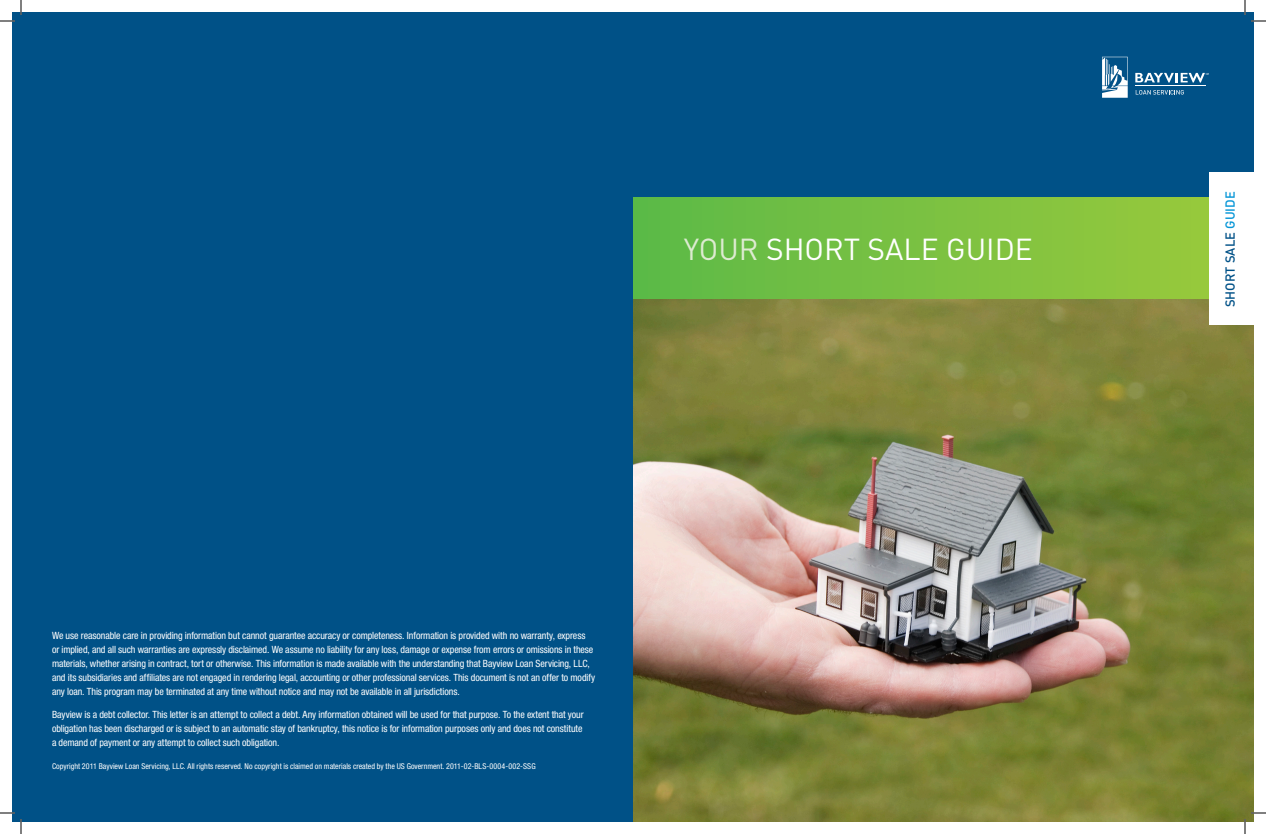
<style>
.page{position:relative;width:1266px;height:834px;background:#fff}
.page>*{position:absolute;margin:0;border:0;box-sizing:border-box;transform-origin:0 0}
.t1{font:30px "DIN";color:#fff}
.t2{font:500 13px "DIN";letter-spacing:-.005em;color:#005187}
.t3{font:condensed 10px/14px "Helvetica Neue LT Pro";letter-spacing:-.01em;color:#fff}
.t4{font:condensed 8px "Helvetica Neue LT Pro";color:#fff}
.s1{color:#ddebd1}
.s2{color:#0696d7}
</style>
<div class="page">
<div style="left:12px;top:12px;width:1242px;height:810px;background:#005187"></div>
<img style="left:634px;top:298px;width:620px;height:524px">
<div style="left:633px;top:197px;width:621px;height:101px;background:linear-gradient(to right,#5cba47,#9dca3b)"></div>
<div style="left:1209px;top:172px;width:45px;height:152px;background:#fff"></div>
<svg style="left:1102px;top:57px;width:26px;height:41px"></svg>
<hr style="left:1135px;top:86px;width:70px;height:1px;background:#fff">
<svg style="left:1135px;top:73px;width:74px;height:10px"></svg>
<svg style="left:1136px;top:90px;width:48px;height:5px"></svg>
<svg style="left:0;top:0;width:22px;height:22px"></svg>
<svg style="left:0;top:812px;width:22px;height:22px"></svg>
<svg style="left:1244px;top:0;width:22px;height:22px"></svg>
<svg style="left:1244px;top:812px;width:22px;height:22px"></svg>
<h1 class="t1" style="left:684px;top:231px;width:351px"><span class="s1">YOUR</span> SHORT SALE GUIDE</h1>
<p class="t3" style="left:52px;top:628px;width:545px">We use reasonable care in providing information but cannot guarantee accuracy or completeness. Information is provided with no warranty, express<br>or implied, and all such warranties are expressly disclaimed. We assume no liability for any loss, damage or expense from errors or omissions in these materials, whether arising in contract, tort or otherwise. This information is made available with the understanding that Bayview Loan Servicing, LLC, and its subsidiaries and affiliates are not engaged in rendering legal, accounting or other professional services. This document is not an offer to modify any loan. This program may be terminated at any time without notice and may not be available in all jurisdictions.</p>
<p class="t3" style="left:52px;top:707px;width:533px;text-align:justify">Bayview is a debt collector. This letter is an attempt to collect a debt. Any information obtained will be used for that purpose. To the extent that your obligation has been discharged or is subject to an automatic stay of bankruptcy, this notice is for information purposes only and does not constitute a demand of payment or any attempt to collect such obligation.</p>
<p class="t4" style="left:52px;top:761px;width:485px">Copyright 2011 Bayview Loan Servicing, LLC. All rights reserved. No copyright is claimed on materials created by the US Government. 2011-02-BLS-0004-002-SSG</p>
<h2 class="t2" style="left:1222px;top:307px;width:117px;rotate:-90deg">Short Sale <span class="s2">Guide</span></h2>
</div>
